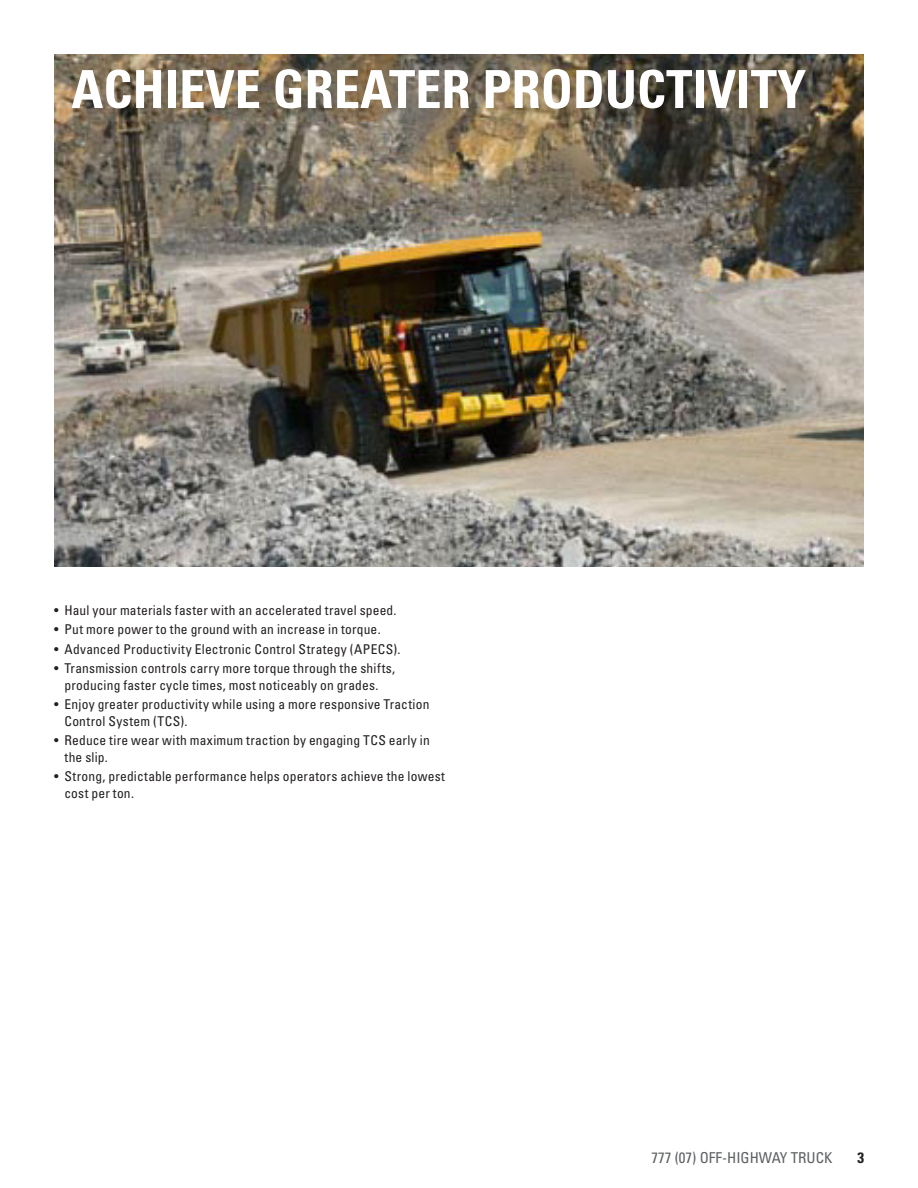
<style>
.page{position:relative;width:918px;height:1188px;background:#fff}
.page>*{position:absolute;margin:0;border:0;box-sizing:border-box;transform-origin:0 0}
.Feature_Title{font:52.5px "Univers LTCYR 67 Bold Cond";color:#fff}
.Running_footer-RH{font:condensed 15px "Univers LTCYR 57";color:#5d6163}
.t1{font:15px "Univers LTCYR 67 Bold Cond";color:#231f20}
.t2{font:condensed 13.5px/16.5px "Univers LT Std";letter-spacing:.015em;color:#231f20}
</style>
<div class="page">
<img style="left:54px;top:54px;width:810px;height:513px">
<p class="Feature_Title" style="left:71px;top:57px;width:736px">ACHIEVE GREATER PRODUCTIVITY</p>
<p class="t2" style="left:54px;top:601px;width:344px">• Haul your materials faster with an accelerated travel speed.</p>
<p class="t2" style="left:54px;top:621px;width:328px">• Put more power to the ground with an increase in torque.</p>
<p class="t2" style="left:54px;top:640px;width:348px">• Advanced Productivity Electronic Control Strategy (APECS).</p>
<p class="t2" style="left:54px;top:660px;width:343px;text-align:center">• Transmission controls carry more torque through the shifts, producing faster cycle times, most noticeably on grades.</p>
<p class="t2" style="left:64px;top:696px;width:366px;text-indent:-10px">• Enjoy greater productivity while using a more responsive Traction<br>Control System (TCS).</p>
<p class="t2" style="left:64px;top:732px;width:367px;text-indent:-10px">• Reduce tire wear with maximum traction by engaging TCS early in the slip.</p>
<p class="t2" style="left:64px;top:768px;width:382px;text-indent:-10px">• Strong, predictable performance helps operators achieve the lowest cost per ton.</p>
<p class="Running_footer-RH" style="left:651px;top:1148px;width:183px">777 (07) OFF-HIGHWAY TRUCK</p>
<p class="t1" style="left:857px;top:1148px;width:8px">3</p>
</div>
